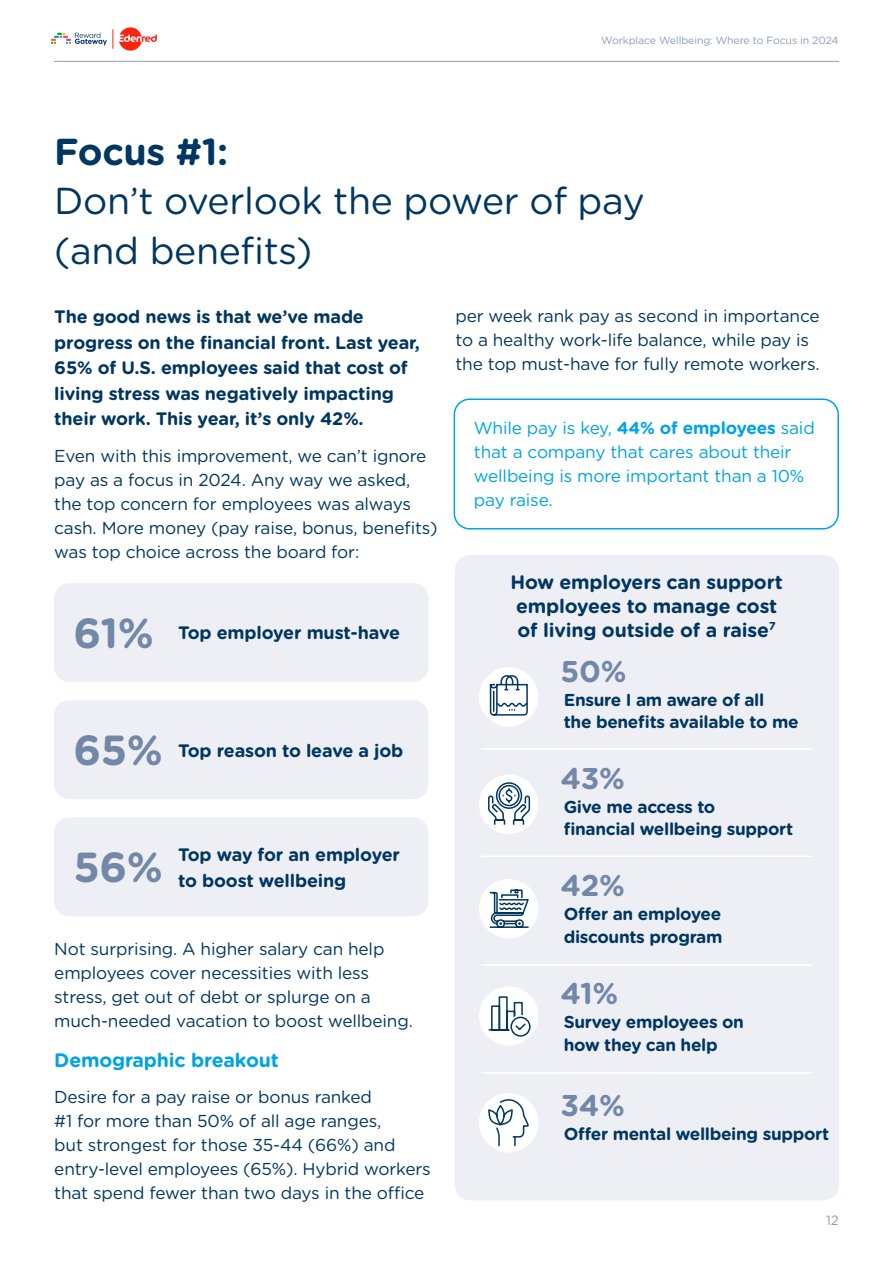
<style>
.page{position:relative;width:893px;height:1263px;background:#fff}
.page>*{position:absolute;margin:0;border:0;box-sizing:border-box;transform-origin:0 0}
.t1{font:700 42px "Gotham Rounded";color:#7387a8}
.t2{font:37.5px/49.5px "Gotham Rounded";letter-spacing:-.01em;color:#00365f}
.t3{font:700 37.5px "Gotham Rounded";letter-spacing:-.01em;color:#00365f}
.t4{font:700 30px "Gotham Rounded";letter-spacing:-.01em;color:#7387a8}
.t5{font:700 19.5px/24px "Gotham Rounded";letter-spacing:-.01em;color:#00365f}
.t6{font:700 19.5px "Gotham Rounded";letter-spacing:-.01em;color:#00a3e2}
.t7{font:700 18px/25.5px "Gotham Rounded";letter-spacing:-.01em;color:#00365f}
.t8{font:17.25px/24px "Gotham Rounded";letter-spacing:-.01em;color:#00365f}
.t9{font:700 17.25px/22.5px "Gotham Rounded";letter-spacing:-.02em;color:#00365f}
.t10{font:17.25px/24px "Gotham Rounded";letter-spacing:-.01em;color:#00a3e2}
.t11{font:13.5px "Gotham Rounded";color:#8d9cb8}
.t12{font:10.5px "Gotham Rounded";letter-spacing:-.01em;color:#8d9cb8}
.s1{font-weight:700}
</style>
<div class="page">
<hr style="left:54px;top:61px;width:785px;height:1px;background:#8d9cb8">
<svg style="left:113px;top:27px;width:44px;height:24px"></svg>
<svg style="left:51px;top:32px;width:56px;height:14px"></svg>
<div style="left:455px;top:555px;width:384px;height:645px;background:#edeff5;border-radius:15px"></div>
<div style="left:54px;top:583px;width:374px;height:99px;background:#edeff5;border-radius:15px"></div>
<div style="left:54px;top:700px;width:374px;height:99px;background:#edeff5;border-radius:15px"></div>
<div style="left:54px;top:817px;width:374px;height:99px;background:#edeff5;border-radius:15px"></div>
<div style="left:479px;top:667px;width:59px;height:60px;background:#fff;border-radius:50%"></div>
<div style="left:479px;top:775px;width:59px;height:59px;background:#fff;border-radius:50%"></div>
<div style="left:479px;top:879px;width:59px;height:59px;background:#fff;border-radius:50%"></div>
<div style="left:479px;top:986px;width:59px;height:60px;background:#fff;border-radius:50%"></div>
<div style="left:479px;top:1093px;width:59px;height:59px;background:#fff;border-radius:50%"></div>
<hr style="left:482px;top:748px;width:330px;height:2px;background:#fff">
<hr style="left:482px;top:855px;width:330px;height:2px;background:#fff">
<hr style="left:482px;top:964px;width:330px;height:2px;background:#fff">
<hr style="left:482px;top:1072px;width:330px;height:1px;background:#fff">
<div style="left:454px;top:398px;width:385px;height:131px;border:2px solid #00a3e2;border-radius:15px"></div>
<svg style="left:489px;top:675px;width:39px;height:41px"></svg>
<svg style="left:488px;top:1099px;width:41px;height:48px"></svg>
<svg style="left:488px;top:996px;width:43px;height:41px"></svg>
<svg style="left:489px;top:889px;width:40px;height:39px"></svg>
<svg style="left:488px;top:781px;width:43px;height:44px"></svg>
<p class="t12" style="left:601px;top:33px;width:239px">Workplace Wellbeing: Where to Focus in 2024</p>
<h2 class="t3" style="left:54px;top:124px;width:175px">Focus #1:</h2>
<h2 class="t2" style="left:54px;top:175px;width:592px">Don’t overlook the power of pay (and benefits)</h2>
<p class="t7" style="left:54px;top:303px;width:367px">The good news is that we’ve made progress on the financial front. Last year, 65% of U.S. employees said that cost of living stress was negatively impacting their work. This year, it’s only 42%.</p>
<p class="t8" style="left:54px;top:443px;width:385px">Even with this improvement, we can’t ignore pay as a focus in 2024. Any way we asked, the top concern for employees was always cash. More money (pay raise, bonus, benefits) was top choice across the board for:</p>
<h1 class="t1" style="left:74px;top:602px;width:82px">61%</h1>
<p class="t7" style="left:178px;top:620px;width:223px">Top employer must-have</p>
<h1 class="t1" style="left:74px;top:719px;width:91px">65%</h1>
<p class="t7" style="left:178px;top:737px;width:227px">Top reason to leave a job</p>
<h1 class="t1" style="left:74px;top:836px;width:91px">56%</h1>
<p class="t7" style="left:178px;top:841px;width:223px">Top way for an employer to boost wellbeing</p>
<p class="t8" style="left:54px;top:936px;width:360px">Not surprising. A higher salary can help employees cover necessities with less stress, get out of debt or splurge on a much-needed vacation to boost wellbeing.</p>
<p class="t6" style="left:54px;top:1045px;width:226px">Demographic breakout</p>
<p class="t8" style="left:54px;top:1084px;width:378px">Desire for a pay raise or bonus ranked<br>#1 for more than 50% of all age ranges,<br>but strongest for those 35-44 (66%) and entry-level employees (65%). Hybrid workers that spend fewer than two days in the office</p>
<p class="t8" style="left:455px;top:303px;width:366px">per week rank pay as second in importance to a healthy work-life balance, while pay is the top must-have for fully remote workers.</p>
<p class="t10" style="left:474px;top:415px;width:342px">While pay is key, <span class="s1">44% of employees</span> said that a company that cares about their wellbeing is more important than a 10% pay raise.</p>
<p class="t5" style="left:510px;top:569px;width:274px">How employers can support employees to manage cost of living outside of a raise<sup>7</sup></p>
<h3 class="t4" style="left:560px;top:649px;width:67px">50%</h3>
<p class="t9" style="left:564px;top:688px;width:236px">Ensure I am aware of all<br>the benefits available to me</p>
<h3 class="t4" style="left:560px;top:756px;width:66px">43%</h3>
<p class="t9" style="left:564px;top:795px;width:231px">Give me access to<br>financial wellbeing support</p>
<h3 class="t4" style="left:560px;top:863px;width:66px">42%</h3>
<p class="t9" style="left:564px;top:902px;width:160px">Offer an employee discounts program</p>
<h3 class="t4" style="left:560px;top:971px;width:59px">41%</h3>
<p class="t9" style="left:564px;top:1010px;width:182px">Survey employees on how they can help</p>
<h3 class="t4" style="left:560px;top:1083px;width:66px">34%</h3>
<p class="t9" style="left:564px;top:1122px;width:267px">Offer mental wellbeing support</p>
<p class="t11" style="left:826px;top:1211px;width:14px">12</p>
</div>
